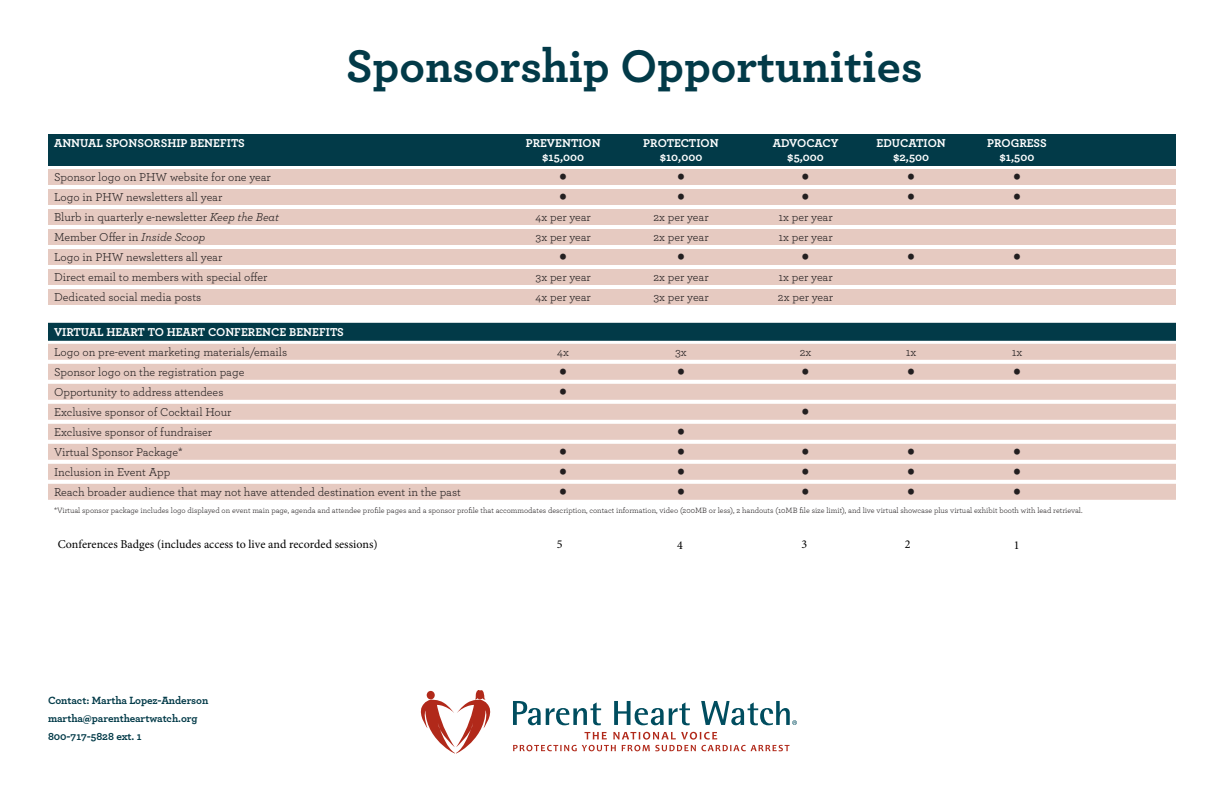
<style>
.page{position:relative;width:1224px;height:792px;background:#fff}
.page>*{position:absolute;margin:0;border:0;box-sizing:border-box;transform-origin:0 0}
.t1{font:700 48px "Archer";color:#023a48}
.t2{font:35px "Archer";color:#231f20}
.t3{font:12px "Archer";color:#231f20}
.t4{font:700 12px "Archer";color:#fff}
.t5{font:12px "Minion Pro";color:#000}
.t6{font:700 12px "Archer";letter-spacing:-.02em;color:#fff}
.t7{font:700 11px/18px "Archer";letter-spacing:-.005em;color:#023a48}
.t8{font:8px "Archer";color:#231f20}
.s1{font-style:italic}
</style>
<div class="page">
<svg style="left:421px;top:690px;width:70px;height:64px"></svg>
<svg style="left:513px;top:701px;width:88px;height:24px"></svg>
<svg style="left:614px;top:701px;width:76px;height:24px"></svg>
<svg style="left:701px;top:701px;width:96px;height:24px"></svg>
<svg style="left:513px;top:732px;width:277px;height:19px"></svg>
<div style="left:48px;top:134px;width:1128px;height:18px;background:#023a48"></div>
<div style="left:48px;top:148px;width:1128px;height:18px;background:#023a48"></div>
<div style="left:48px;top:169px;width:1128px;height:16px;background:#e6cac1"></div>
<div style="left:48px;top:189px;width:1128px;height:16px;background:#e6cac1"></div>
<div style="left:48px;top:209px;width:1128px;height:16px;background:#e6cac1"></div>
<div style="left:48px;top:229px;width:1128px;height:16px;background:#e6cac1"></div>
<div style="left:48px;top:249px;width:1128px;height:16px;background:#e6cac1"></div>
<div style="left:48px;top:269px;width:1128px;height:16px;background:#e6cac1"></div>
<div style="left:48px;top:289px;width:1128px;height:16px;background:#e6cac1"></div>
<div style="left:48px;top:323px;width:1128px;height:18px;background:#023a48"></div>
<div style="left:48px;top:344px;width:1128px;height:16px;background:#e6cac1"></div>
<div style="left:48px;top:364px;width:1128px;height:16px;background:#e6cac1"></div>
<div style="left:48px;top:384px;width:1128px;height:16px;background:#e6cac1"></div>
<div style="left:48px;top:404px;width:1128px;height:16px;background:#e6cac1"></div>
<div style="left:48px;top:424px;width:1128px;height:16px;background:#e6cac1"></div>
<div style="left:48px;top:444px;width:1128px;height:16px;background:#e6cac1"></div>
<div style="left:48px;top:464px;width:1128px;height:16px;background:#e6cac1"></div>
<div style="left:48px;top:484px;width:1128px;height:16px;background:#e6cac1"></div>
<h1 class="t1" style="left:346px;top:50px;width:578px">Sponsorship Opportunities</h1>
<p class="t4" style="left:54px;top:139px;width:192px">ANNUAL SPONSORSHIP BENEFITS</p>
<p class="t4" style="left:526px;top:139px;width:76px">PREVENTION</p>
<p class="t4" style="left:643px;top:139px;width:77px">PROTECTION</p>
<p class="t6" style="left:773px;top:139px;width:67px">ADVOCACY</p>
<p class="t4" style="left:877px;top:139px;width:71px">EDUCATION</p>
<p class="t4" style="left:987px;top:139px;width:61px">PROGRESS</p>
<p class="t4" style="left:542px;top:153px;width:43px">$15,000</p>
<p class="t4" style="left:660px;top:153px;width:44px">$10,000</p>
<p class="t4" style="left:787px;top:153px;width:38px">$5,000</p>
<p class="t4" style="left:893px;top:153px;width:37px">$2,500</p>
<p class="t4" style="left:1000px;top:153px;width:36px">$1,500</p>
<p class="t3" style="left:54px;top:173px;width:218px">Sponsor logo on PHW website for one year</p>
<h2 class="t2" style="left:559px;top:163px;width:11px">•</h2>
<h2 class="t2" style="left:676px;top:163px;width:11px">•</h2>
<h2 class="t2" style="left:801px;top:163px;width:11px">•</h2>
<h2 class="t2" style="left:907px;top:163px;width:11px">•</h2>
<h2 class="t2" style="left:1012px;top:163px;width:11px">•</h2>
<p class="t3" style="left:54px;top:193px;width:170px">Logo in PHW newsletters all year</p>
<h2 class="t2" style="left:559px;top:183px;width:11px">•</h2>
<h2 class="t2" style="left:676px;top:183px;width:11px">•</h2>
<h2 class="t2" style="left:801px;top:183px;width:11px">•</h2>
<h2 class="t2" style="left:907px;top:183px;width:11px">•</h2>
<h2 class="t2" style="left:1012px;top:183px;width:11px">•</h2>
<p class="t3" style="left:54px;top:213px;width:227px">Blurb in quarterly e-newsletter <span class="s1">Keep the Beat</span></p>
<p class="t3" style="left:536px;top:213px;width:57px">4x per year</p>
<p class="t3" style="left:653px;top:213px;width:57px">2x per year</p>
<p class="t3" style="left:778px;top:213px;width:56px">1x per year</p>
<p class="t3" style="left:54px;top:233px;width:153px">Member Offer in <span class="s1">Inside Scoop</span></p>
<p class="t3" style="left:536px;top:233px;width:57px">3x per year</p>
<p class="t3" style="left:653px;top:233px;width:57px">2x per year</p>
<p class="t3" style="left:778px;top:233px;width:56px">1x per year</p>
<p class="t3" style="left:54px;top:253px;width:170px">Logo in PHW newsletters all year</p>
<h2 class="t2" style="left:559px;top:243px;width:11px">•</h2>
<h2 class="t2" style="left:676px;top:243px;width:11px">•</h2>
<h2 class="t2" style="left:801px;top:243px;width:11px">•</h2>
<h2 class="t2" style="left:907px;top:243px;width:11px">•</h2>
<h2 class="t2" style="left:1012px;top:243px;width:11px">•</h2>
<p class="t3" style="left:54px;top:273px;width:215px">Direct email to members with special offer</p>
<p class="t3" style="left:536px;top:273px;width:57px">3x per year</p>
<p class="t3" style="left:653px;top:273px;width:57px">2x per year</p>
<p class="t3" style="left:778px;top:273px;width:56px">1x per year</p>
<p class="t3" style="left:54px;top:293px;width:149px">Dedicated social media posts</p>
<p class="t3" style="left:536px;top:293px;width:57px">4x per year</p>
<p class="t3" style="left:653px;top:293px;width:57px">3x per year</p>
<p class="t3" style="left:778px;top:293px;width:57px">2x per year</p>
<p class="t4" style="left:54px;top:328px;width:291px">VIRTUAL HEART TO HEART CONFERENCE BENEFITS</p>
<p class="t3" style="left:54px;top:348px;width:235px">Logo on pre-event marketing materials/emails</p>
<p class="t3" style="left:557px;top:348px;width:13px">4x</p>
<p class="t3" style="left:675px;top:348px;width:13px">3x</p>
<p class="t3" style="left:800px;top:348px;width:13px">2x</p>
<p class="t3" style="left:906px;top:348px;width:12px">1x</p>
<p class="t3" style="left:1012px;top:348px;width:12px">1x</p>
<p class="t3" style="left:54px;top:368px;width:192px">Sponsor logo on the registration page</p>
<h2 class="t2" style="left:559px;top:358px;width:11px">•</h2>
<h2 class="t2" style="left:676px;top:358px;width:11px">•</h2>
<h2 class="t2" style="left:801px;top:358px;width:11px">•</h2>
<h2 class="t2" style="left:907px;top:358px;width:11px">•</h2>
<h2 class="t2" style="left:1012px;top:358px;width:11px">•</h2>
<p class="t3" style="left:54px;top:388px;width:171px">Opportunity to address attendees</p>
<h2 class="t2" style="left:559px;top:378px;width:11px">•</h2>
<p class="t3" style="left:54px;top:408px;width:179px">Exclusive sponsor of Cocktail Hour</p>
<h2 class="t2" style="left:801px;top:398px;width:11px">•</h2>
<p class="t3" style="left:54px;top:428px;width:160px">Exclusive sponsor of fundraiser</p>
<h2 class="t2" style="left:676px;top:418px;width:11px">•</h2>
<p class="t3" style="left:54px;top:448px;width:130px">Virtual Sponsor Package*</p>
<h2 class="t2" style="left:559px;top:438px;width:11px">•</h2>
<h2 class="t2" style="left:676px;top:438px;width:11px">•</h2>
<h2 class="t2" style="left:801px;top:438px;width:11px">•</h2>
<h2 class="t2" style="left:907px;top:438px;width:11px">•</h2>
<h2 class="t2" style="left:1012px;top:438px;width:11px">•</h2>
<p class="t3" style="left:54px;top:468px;width:118px">Inclusion in Event App</p>
<h2 class="t2" style="left:559px;top:458px;width:11px">•</h2>
<h2 class="t2" style="left:676px;top:458px;width:11px">•</h2>
<h2 class="t2" style="left:801px;top:458px;width:11px">•</h2>
<h2 class="t2" style="left:907px;top:458px;width:11px">•</h2>
<h2 class="t2" style="left:1012px;top:458px;width:11px">•</h2>
<p class="t3" style="left:54px;top:488px;width:408px">Reach broader audience that may not have attended destination event in the past</p>
<h2 class="t2" style="left:559px;top:478px;width:11px">•</h2>
<h2 class="t2" style="left:676px;top:478px;width:11px">•</h2>
<h2 class="t2" style="left:801px;top:478px;width:11px">•</h2>
<h2 class="t2" style="left:907px;top:478px;width:11px">•</h2>
<h2 class="t2" style="left:1012px;top:478px;width:11px">•</h2>
<p class="t8" style="left:54px;top:508px;width:1030px">*Virtual sponsor package includes logo displayed on event main page, agenda and attendee profile pages and a sponsor profile that accommodates description, contact information, video (200MB or less), 2 handouts (10MB file size limit), and live virtual showcase plus virtual exhibit booth with lead retrieval.</p>
<p class="t5" style="left:58px;top:536px;width:321px">Conferences Badges (includes access to live and recorded sessions)</p>
<p class="t5" style="left:557px;top:536px;width:7px">5</p>
<p class="t5" style="left:677px;top:537px;width:7px">4</p>
<p class="t5" style="left:802px;top:536px;width:7px">3</p>
<p class="t5" style="left:905px;top:536px;width:7px">2</p>
<p class="t5" style="left:1014px;top:537px;width:7px">1</p>
<p class="t7" style="left:48px;top:692px;width:162px">Contact: Martha Lopez-Anderson martha@parentheartwatch.org<br>800-717-5828 ext. 1</p>
</div>
